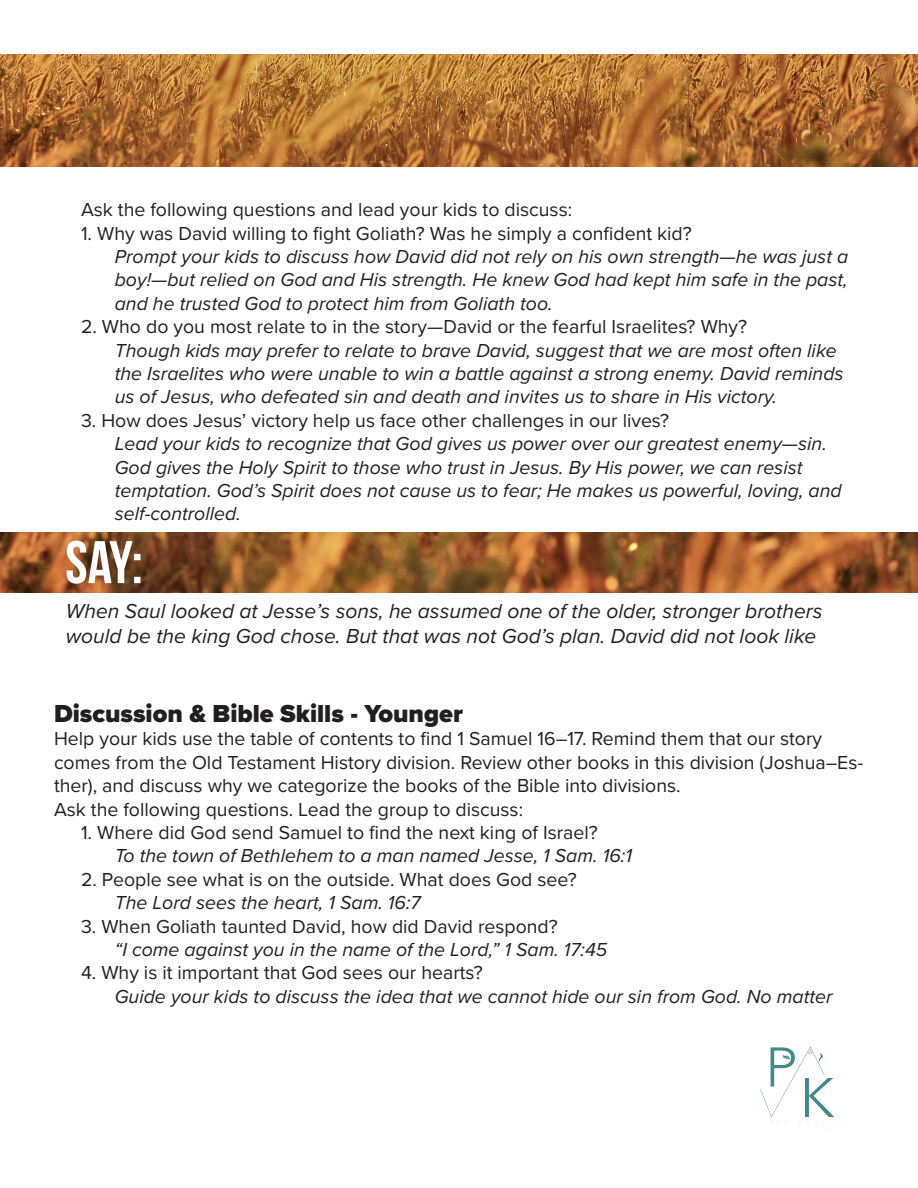
<style>
.page{position:relative;width:918px;height:1188px;background:#fff}
.page>*{position:absolute;margin:0;border:0;box-sizing:border-box;transform-origin:0 0}
.t1{font:700 60px "Bebas Neue";color:#fff}
.t2{font:900 25.5px "Proxima Nova";color:#231f20}
.t3{font:italic 21px/25.2px "Proxima Nova";color:#231f20}
.Answer{font:italic 19.5px/23.4px "Proxima Nova";color:#231f20}
.Question{font:19.5px/23.4px "Proxima Nova";color:#231f20}
</style>
<div class="page">
<img style="left:0;top:532px;width:918px;height:60px">
<img style="left:760px;top:1047px;width:77px;height:77px">
<img style="left:0;top:54px;width:918px;height:112px">
<p class="Question" style="left:81px;top:197px;width:493px">Ask the following questions and lead your kids to discuss:</p>
<p class="Question" style="left:81px;top:221px;width:612px">1. Why was David willing to fight Goliath? Was he simply a confident kid?</p>
<p class="Answer" style="left:115px;top:244px;width:735px;text-align:justify">Prompt your kids to discuss how David did not rely on his own strength—he was just a boy!—but relied on God and His strength. He knew God had kept him safe in the past, and he trusted God to protect him from Goliath too.</p>
<p class="Question" style="left:81px;top:314px;width:668px">2. Who do you most relate to in the story—David or the fearful Israelites? Why?</p>
<p class="Answer" style="left:115px;top:338px;width:730px">Though kids may prefer to relate to brave David, suggest that we are most often like the Israelites who were unable to win a battle against a strong enemy. David reminds us of Jesus, who defeated sin and death and invites us to share in His victory.</p>
<p class="Question" style="left:81px;top:408px;width:590px">3. How does Jesus’ victory help us face other challenges in our lives?</p>
<p class="Answer" style="left:115px;top:431px;width:729px">Lead your kids to recognize that God gives us power over our greatest enemy—sin.<br>God gives the Holy Spirit to those who trust in Jesus. By His power, we can resist temptation. God’s Spirit does not cause us to fear; He makes us powerful, loving, and self-controlled.</p>
<p class="t1" style="left:65px;top:530px;width:79px">Say:</p>
<p class="t3" style="left:66px;top:597px;width:758px">When Saul looked at Jesse’s sons, he assumed one of the older, stronger brothers would be the king God chose. But that was not God’s plan. David did not look like</p>
<p class="t2" style="left:54px;top:695px;width:411px">Discussion &amp; Bible Skills - Younger</p>
<p class="Question" style="left:54px;top:726px;width:811px">Help your kids use the table of contents to find 1 Samuel 16–17. Remind them that our story comes from the Old Testament History division. Review other books in this division (Joshua–Es&shy;ther), and discuss why we categorize the books of the Bible into divisions.</p>
<p class="Question" style="left:54px;top:797px;width:471px">Ask the following questions. Lead the group to discuss:</p>
<p class="Question" style="left:81px;top:820px;width:518px">1. Where did God send Samuel to find the next king of Israel?</p>
<p class="Answer" style="left:115px;top:843px;width:519px">To the town of Bethlehem to a man named Jesse, 1 Sam. 16:1</p>
<p class="Question" style="left:81px;top:867px;width:497px">2. People see what is on the outside. What does God see?</p>
<p class="Answer" style="left:115px;top:890px;width:307px">The Lord sees the heart, 1 Sam. 16:7</p>
<p class="Question" style="left:81px;top:914px;width:478px">3. When Goliath taunted David, how did David respond?</p>
<p class="Answer" style="left:115px;top:937px;width:494px">“I come against you in the name of the Lord,” 1 Sam. 17:45</p>
<p class="Question" style="left:81px;top:960px;width:403px">4. Why is it important that God sees our hearts?</p>
<p class="Answer" style="left:115px;top:984px;width:719px">Guide your kids to discuss the idea that we cannot hide our sin from God. No matter</p>
</div>
